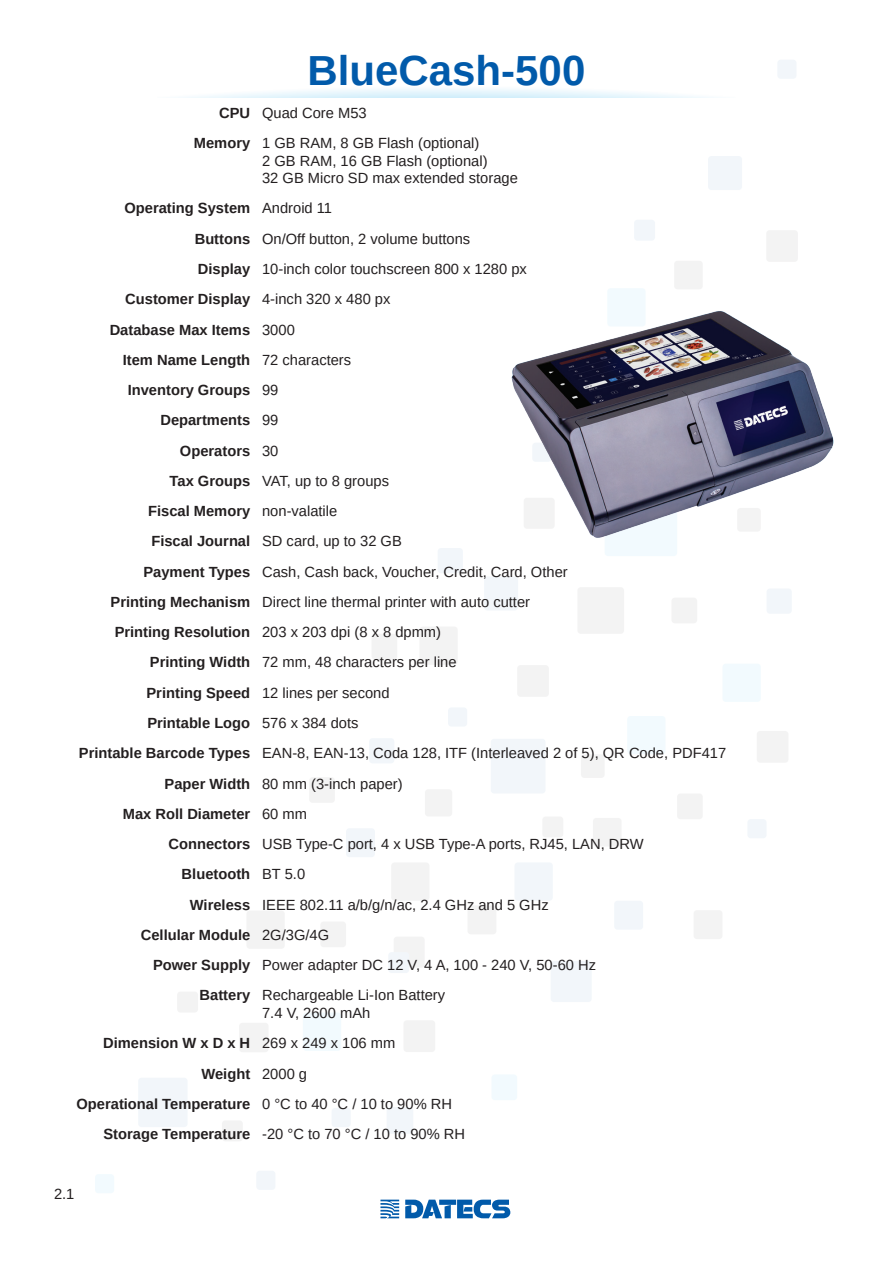
<style>
.page{position:relative;width:893px;height:1263px;background:#fff}
.page>*{position:absolute;margin:0;border:0;box-sizing:border-box;transform-origin:0 0}
.t1{font:700 42px "Arimo";color:#015aaa}
.Paragraph{font:14.7px/17.7px "Arimo";color:#231f20}
.Paragraph-2{font:700 14.7px "Arimo";color:#231f20}
</style>
<div class="page">
<svg style="left:380px;top:1199px;width:19px;height:19px"></svg>
<div style="left:439px;top:1199px;width:17px;height:6px;background:#015aaa"></div>
<svg style="left:405px;top:1199px;width:46px;height:19px"></svg>
<svg style="left:457px;top:1199px;width:53px;height:19px"></svg>
<img style="left:496px;top:251px;width:338px;height:353px">
<p class="t1" style="left:308px;top:41px;width:279px">BlueCash-500</p>
<p class="Paragraph-2" style="left:219px;top:102px;width:33px">CPU</p>
<p class="Paragraph" style="left:262px;top:104px;width:106px">Quad Core M53</p>
<p class="Paragraph-2" style="left:194px;top:133px;width:58px">Memory</p>
<p class="Paragraph" style="left:262px;top:134px;width:257px">1 GB RAM, 8 GB Flash (optional)<br>2 GB RAM, 16 GB Flash (optional)<br>32 GB Micro SD max extended storage</p>
<p class="Paragraph-2" style="left:124px;top:198px;width:127px">Operating System</p>
<p class="Paragraph" style="left:262px;top:200px;width:71px">Android 11</p>
<p class="Paragraph-2" style="left:195px;top:229px;width:57px">Buttons</p>
<p class="Paragraph" style="left:262px;top:230px;width:210px">On/Off button, 2 volume buttons</p>
<p class="Paragraph-2" style="left:198px;top:259px;width:54px">Display</p>
<p class="Paragraph" style="left:262px;top:260px;width:266px">10-inch color touchscreen 800 x 1280 px</p>
<p class="Paragraph-2" style="left:125px;top:289px;width:126px">Customer Display</p>
<p class="Paragraph" style="left:262px;top:290px;width:130px">4-inch 320 x 480 px</p>
<p class="Paragraph-2" style="left:110px;top:319px;width:142px">Database Max Items</p>
<p class="Paragraph" style="left:262px;top:321px;width:34px">3000</p>
<p class="Paragraph-2" style="left:123px;top:350px;width:129px">Item Name Length</p>
<p class="Paragraph" style="left:262px;top:351px;width:91px">72 characters</p>
<p class="Paragraph-2" style="left:128px;top:380px;width:124px">Inventory Groups</p>
<p class="Paragraph" style="left:262px;top:381px;width:18px">99</p>
<p class="Paragraph-2" style="left:160px;top:410px;width:91px">Departments</p>
<p class="Paragraph" style="left:262px;top:411px;width:18px">99</p>
<p class="Paragraph-2" style="left:180px;top:440px;width:72px">Operators</p>
<p class="Paragraph" style="left:262px;top:442px;width:18px">30</p>
<p class="Paragraph-2" style="left:170px;top:471px;width:82px">Tax Groups</p>
<p class="Paragraph" style="left:262px;top:472px;width:128px">VAT, up to 8 groups</p>
<p class="Paragraph-2" style="left:148px;top:501px;width:104px">Fiscal Memory</p>
<p class="Paragraph" style="left:262px;top:502px;width:77px">non-valatile</p>
<p class="Paragraph-2" style="left:151px;top:531px;width:100px">Fiscal Journal</p>
<p class="Paragraph" style="left:262px;top:532px;width:141px">SD card, up to 32 GB</p>
<p class="Paragraph-2" style="left:143px;top:561px;width:108px">Payment Types</p>
<p class="Paragraph" style="left:262px;top:563px;width:307px">Cash, Cash back, Voucher, Credit, Card, Other</p>
<p class="Paragraph-2" style="left:111px;top:592px;width:141px">Printing Mechanism</p>
<p class="Paragraph" style="left:262px;top:593px;width:269px">Direct line thermal printer with auto cutter</p>
<p class="Paragraph-2" style="left:115px;top:622px;width:137px">Printing Resolution</p>
<p class="Paragraph" style="left:262px;top:623px;width:180px">203 x 203 dpi (8 x 8 dpmm)</p>
<p class="Paragraph-2" style="left:150px;top:652px;width:102px">Printing Width</p>
<p class="Paragraph" style="left:262px;top:654px;width:196px">72 mm, 48 characters per line</p>
<p class="Paragraph-2" style="left:147px;top:682px;width:105px">Printing Speed</p>
<p class="Paragraph" style="left:262px;top:684px;width:129px">12 lines per second</p>
<p class="Paragraph-2" style="left:147px;top:713px;width:104px">Printable Logo</p>
<p class="Paragraph" style="left:262px;top:714px;width:98px">576 x 384 dots</p>
<p class="Paragraph-2" style="left:79px;top:743px;width:173px">Printable Barcode Types</p>
<p class="Paragraph" style="left:262px;top:744px;width:466px">EAN-8, EAN-13, Coda 128, ITF (Interleaved 2 of 5), QR Code, PDF417</p>
<p class="Paragraph-2" style="left:165px;top:773px;width:87px">Paper Width</p>
<p class="Paragraph" style="left:262px;top:775px;width:142px">80 mm (3-inch paper)</p>
<p class="Paragraph-2" style="left:123px;top:803px;width:129px">Max Roll Diameter</p>
<p class="Paragraph" style="left:262px;top:805px;width:46px">60 mm</p>
<p class="Paragraph-2" style="left:169px;top:834px;width:83px">Connectors</p>
<p class="Paragraph" style="left:262px;top:835px;width:383px">USB Type-C port, 4 x USB Type-A ports, RJ45, LAN, DRW</p>
<p class="Paragraph-2" style="left:182px;top:864px;width:70px">Bluetooth</p>
<p class="Paragraph" style="left:262px;top:865px;width:45px">BT 5.0</p>
<p class="Paragraph-2" style="left:190px;top:894px;width:62px">Wireless</p>
<p class="Paragraph" style="left:262px;top:896px;width:288px">IEEE 802.11 a/b/g/n/ac, 2.4 GHz and 5 GHz</p>
<p class="Paragraph-2" style="left:141px;top:925px;width:111px">Cellular Module</p>
<p class="Paragraph" style="left:262px;top:926px;width:69px">2G/3G/4G</p>
<p class="Paragraph-2" style="left:153px;top:955px;width:99px">Power Supply</p>
<p class="Paragraph" style="left:262px;top:956px;width:335px">Power adapter DC 12 V, 4 A, 100 - 240 V, 50-60 Hz</p>
<p class="Paragraph-2" style="left:200px;top:985px;width:52px">Battery</p>
<p class="Paragraph" style="left:262px;top:986px;width:185px">Rechargeable Li-Ion Battery<br>7.4 V, 2600 mAh</p>
<p class="Paragraph-2" style="left:103px;top:1033px;width:149px">Dimension W x D x H</p>
<p class="Paragraph" style="left:262px;top:1034px;width:135px">269 x 249 x 106 mm</p>
<p class="Paragraph-2" style="left:202px;top:1063px;width:50px">Weight</p>
<p class="Paragraph" style="left:262px;top:1065px;width:46px">2000 g</p>
<p class="Paragraph-2" style="left:77px;top:1093px;width:175px">Operational Temperature</p>
<p class="Paragraph" style="left:262px;top:1095px;width:191px">0 °C to 40 °C / 10 to 90% RH</p>
<p class="Paragraph-2" style="left:103px;top:1124px;width:148px">Storage Temperature</p>
<p class="Paragraph" style="left:262px;top:1125px;width:204px">-20 °C to 70 °C / 10 to 90% RH</p>
<p class="Paragraph" style="left:54px;top:1185px;width:22px">2.1</p>
</div>
